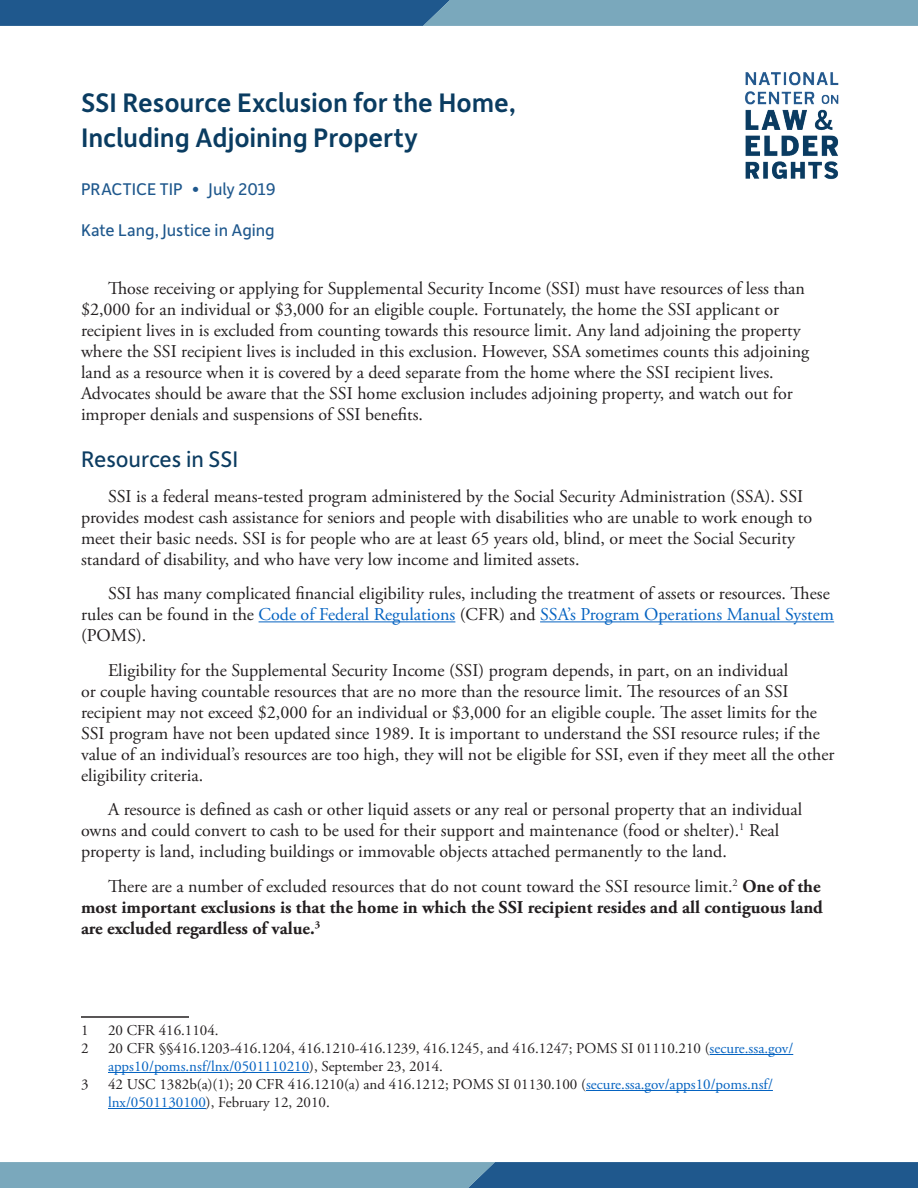
<style>
.page{position:relative;width:918px;height:1188px;background:#fff}
.page>*{position:absolute;margin:0;border:0;box-sizing:border-box;transform-origin:0 0}
.t1{font:500 28.5px/34.5px "Depot New";letter-spacing:-.005em;color:#0a3c61}
.t2{font:24px "Depot New";letter-spacing:-.005em;color:#0c3c61}
.Body_Text{font:18px/21px "Adobe Garamond Pro";color:#231f20}
.Body_Text-2{font:700 18px/21px "Adobe Garamond Pro";color:#231f20}
.Author_Names{font:18px "Depot New";color:#1f588d}
.Endnote{font:15px/18px "Adobe Garamond Pro";color:#231f20}
.s1{color:#0563c1}
.s2{font-weight:400}
</style>
<div class="page">
<img style="left:745px;top:71px;width:94px;height:109px">
<svg style="left:0;top:1162px;width:918px;height:26px;background:#4f82a5"></svg>
<svg style="left:0;top:0;width:918px;height:26px;background:#4f82a5"></svg>
<hr style="left:259px;top:621px;width:196px;height:1px;background:#0563c1">
<hr style="left:540px;top:621px;width:294px;height:1px;background:#0563c1">
<hr style="left:81px;top:1016px;width:108px;height:2px;background:#231f20">
<hr style="left:710px;top:1054px;width:83px;height:1px;background:#0563c1">
<hr style="left:108px;top:1072px;width:201px;height:1px;background:#0563c1">
<hr style="left:586px;top:1090px;width:187px;height:1px;background:#0563c1">
<hr style="left:108px;top:1108px;width:98px;height:1px;background:#0563c1">
<p class="t1" style="left:81px;top:84px;width:437px">SSI Resource Exclusion for the Home,<br>Including Adjoining Property</p>
<p class="Author_Names" style="left:81px;top:177px;width:196px">PRACTICE TIP • July 2019</p>
<p class="Author_Names" style="left:81px;top:218px;width:195px">Kate Lang, Justice in Aging</p>
<p class="Body_Text" style="left:81px;top:278px;width:730px;text-indent:27px">Those receiving or applying for Supplemental Security Income (SSI) must have resources of less than $2,000 for an individual or $3,000 for an eligible couple. Fortunately, the home the SSI applicant or recipient lives in is excluded from counting towards this resource limit. Any land adjoining the property where the SSI recipient lives is included in this exclusion. However, SSA sometimes counts this adjoining land as a resource when it is covered by a deed separate from the home where the SSI recipient lives.<br>Advocates should be aware that the SSI home exclusion includes adjoining property, and watch out for improper denials and suspensions of SSI benefits.</p>
<p class="t2" style="left:81px;top:443px;width:159px">Resources in SSI</p>
<p class="Body_Text" style="left:81px;top:486px;width:733px;text-indent:27px">SSI is a federal means-tested program administered by the Social Security Administration (SSA). SSI provides modest cash assistance for seniors and people with disabilities who are unable to work enough to meet their basic needs. SSI is for people who are at least 65 years old, blind, or meet the Social Security standard of disability, and who have very low income and limited assets.</p>
<p class="Body_Text" style="left:81px;top:584px;width:755px;text-indent:27px">SSI has many complicated financial eligibility rules, including the treatment of assets or resources. These rules can be found in the <span class="s1">Code of Federal Regulations</span> (CFR) and <span class="s1">SSA’s Program Operations Manual System </span>(POMS).</p>
<p class="Body_Text" style="left:81px;top:660px;width:755px;text-indent:27px">Eligibility for the Supplemental Security Income (SSI) program depends, in part, on an individual<br>or couple having countable resources that are no more than the resource limit. The resources of an SSI recipient may not exceed $2,000 for an individual or $3,000 for an eligible couple. The asset limits for the SSI program have not been updated since 1989. It is important to understand the SSI resource rules; if the value of an individual’s resources are too high, they will not be eligible for SSI, even if they meet all the other eligibility criteria.</p>
<p class="Body_Text" style="left:81px;top:800px;width:723px;text-indent:27px">A resource is defined as cash or other liquid assets or any real or personal property that an individual owns and could convert to cash to be used for their support and maintenance (food or shelter).<sup>1</sup> Real property is land, including buildings or immovable objects attached permanently to the land.</p>
<p class="Body_Text-2" style="left:81px;top:876px;width:743px;text-indent:27px"><span class="s2">There are a number of excluded resources that do not count toward the SSI resource limit.</span><sup>2</sup> One of the most important exclusions is that the home in which the SSI recipient resides and all contiguous land are excluded regardless of value.<sup>3</sup></p>
<p class="Endnote" style="left:81px;top:1022px;width:9px">1</p>
<p class="Endnote" style="left:108px;top:1022px;width:112px">20 CFR 416.1104.</p>
<p class="Endnote" style="left:81px;top:1040px;width:9px">2</p>
<p class="Endnote" style="left:108px;top:1040px;width:687px">20 CFR §§416.1203-416.1204, 416.1210-416.1239, 416.1245, and 416.1247; POMS SI 01110.210 (<span class="s1">secure.ssa.gov/ apps10/poms.nsf/lnx/0501110210</span>), September 23, 2014.</p>
<p class="Endnote" style="left:81px;top:1076px;width:9px">3</p>
<p class="Endnote" style="left:108px;top:1076px;width:666px">42 USC 1382b(a)(1); 20 CFR 416.1210(a) and 416.1212; POMS SI 01130.100 (<span class="s1">secure.ssa.gov/apps10/poms.nsf/ lnx/0501130100</span>), February 12, 2010.</p>
</div>
